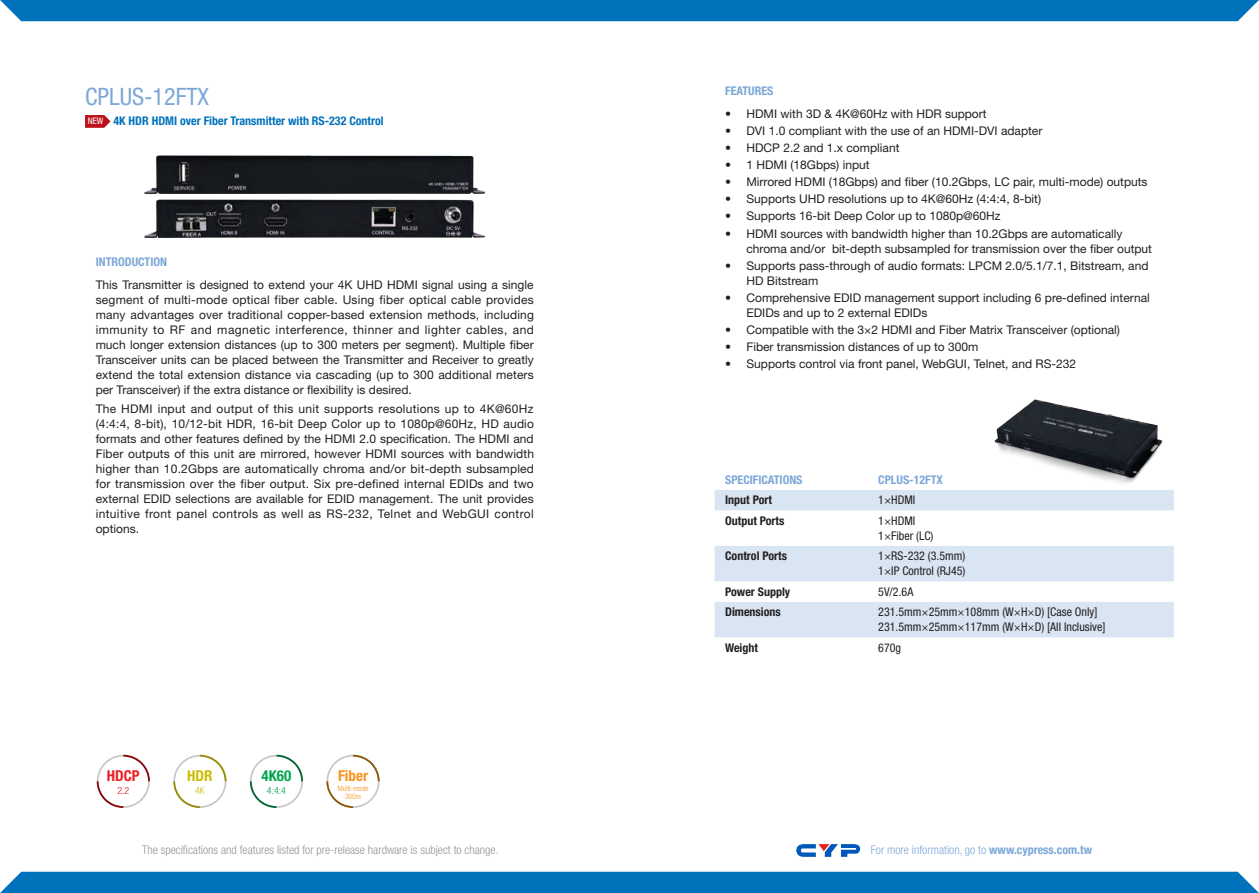
<style>
.page{position:relative;width:1259px;height:893px;background:#fff}
.page>*{position:absolute;margin:0;border:0;box-sizing:border-box;transform-origin:0 0}
.Heading_1_-_Product{font:condensed 24px "Helvetica Neue LT Std";color:#7ca7d8}
.t1{font:700 condensed 15px "Helvetica Neue LT Std";color:#f7931d}
.t2{font:700 condensed 15px "Helvetica Neue LT Std";color:#ee1d23}
.t3{font:700 condensed 15px "Helvetica Neue LT Std";color:#00a54f}
.t4{font:700 condensed 15px "Helvetica Neue LT Std";color:#cbbe01}
.Paragraph_-_Normal{font:12px/15px "Helvetica Neue LT Std";color:#231f20}
.Table_-_2nd_Column{font:condensed 12px "Helvetica Neue LT Std";color:#231f20}
.t5{font:300 condensed 12px "Helvetica Neue LT Std";color:#939598}
.Table_-_1st_Column{font:700 condensed 12px "Helvetica Neue LT Std";color:#231f20}
.Heading_2_-_Product{font:700 condensed 12px "Helvetica Neue LT Std";color:#0072bc}
.t6{font:300 condensed 12px "Helvetica Neue LT Std";color:#7ca7d8}
.Table_-_Header_Row{font:700 condensed 12px "Helvetica Neue LT Std";color:#7ca7d8}
.Paragraph_-_Title{font:700 condensed 12px "Helvetica Neue LT Std";color:#7ca7d8}
.t7{font:300 condensed 10.05px "Helvetica Neue LT Std";color:#00a54f}
.t8{font:300 condensed 10.05px "Helvetica Neue LT Std";color:#ee1d23}
.t9{font:300 condensed 10.05px "Helvetica Neue LT Std";color:#cbbe01}
.t10{font:condensed 9px "Helvetica Neue LT Std";color:#fff}
.t11{font:300 condensed 7.5px/7.5px "Helvetica Neue LT Std";color:#f7931d;text-align:center}
.s1{font-weight:700}
</style>
<div class="page">
<svg style="left:796px;top:844px;width:64px;height:13px"></svg>
<div style="left:0;top:872px;width:1259px;height:21px;background:#0072bc"></div>
<div style="left:0;top:0;width:1259px;height:21px;background:#0072bc"></div>
<svg style="left:714px;top:490px;width:460px;height:147px;fill:#dae5f4"></svg>
<img style="left:994px;top:400px;width:169px;height:84px">
<svg style="left:85px;top:115px;width:26px;height:13px"></svg>
<img style="left:145px;top:156px;width:340px;height:37px">
<img style="left:145px;top:200px;width:340px;height:37px">
<svg style="left:97px;top:755px;width:53px;height:53px"></svg>
<svg style="left:173px;top:755px;width:53px;height:53px"></svg>
<svg style="left:250px;top:755px;width:53px;height:53px"></svg>
<svg style="left:326px;top:755px;width:53px;height:53px"></svg>
<p class="Heading_1_-_Product" style="left:85px;top:83px;width:125px">CPLUS-12FTX</p>
<p class="t10" style="left:88px;top:116px;width:17px">NEW</p>
<p class="Heading_2_-_Product" style="left:113px;top:114px;width:272px">4K HDR HDMI over Fiber Transmitter with RS-232 Control</p>
<p class="Paragraph_-_Title" style="left:96px;top:254px;width:73px">INTRODUCTION</p>
<p class="Paragraph_-_Normal" style="left:96px;top:277px;width:440px;text-align:justify">This Transmitter is designed to extend your 4K UHD HDMI signal using a single segment of multi-mode optical fiber cable. Using fiber optical cable provides many advantages over traditional copper-based extension methods, including immunity to RF and magnetic interference, thinner and lighter cables, and much longer extension distances (up to 300 meters per segment). Multiple fiber Transceiver units can be placed between the Transmitter and Receiver to greatly extend the total extension distance via cascading (up to 300 additional meters per Transceiver) if the extra distance or flexibility is desired.</p>
<p class="Paragraph_-_Normal" style="left:96px;top:401px;width:440px;text-align:justify">The HDMI input and output of this unit supports resolutions up to 4K@60Hz (4:4:4, 8-bit), 10/12-bit HDR, 16-bit Deep Color up to 1080p@60Hz, HD audio formats and other features defined by the HDMI 2.0 specification. The HDMI and Fiber outputs of this unit are mirrored, however HDMI sources with bandwidth higher than 10.2Gbps are automatically chroma and/or bit-depth subsampled for transmission over the fiber output. Six pre-defined internal EDIDs and two external EDID selections are available for EDID management. The unit provides intuitive front panel controls as well as RS-232, Telnet and WebGUI control options.</p>
<p class="t2" style="left:107px;top:767px;width:34px">HDCP</p>
<p class="t8" style="left:117px;top:785px;width:14px">2.2</p>
<p class="t4" style="left:187px;top:767px;width:27px">HDR</p>
<p class="t9" style="left:195px;top:785px;width:11px">4K</p>
<p class="t3" style="left:262px;top:767px;width:31px">4K60</p>
<p class="t7" style="left:267px;top:785px;width:21px">4:4:4</p>
<p class="t1" style="left:338px;top:767px;width:31px">Fiber</p>
<p class="t11" style="left:338px;top:785px;width:32px">Multi-mode<br>300m</p>
<p class="Paragraph_-_Title" style="left:725px;top:83px;width:50px">FEATURES</p>
<p class="Paragraph_-_Normal" style="left:725px;top:106px;width:263px">• HDMI with 3D &amp; 4K@60Hz with HDR support</p>
<p class="Paragraph_-_Normal" style="left:725px;top:123px;width:319px">• DVI 1.0 compliant with the use of an HDMI-DVI adapter</p>
<p class="Paragraph_-_Normal" style="left:725px;top:140px;width:176px">• HDCP 2.2 and 1.x compliant</p>
<p class="Paragraph_-_Normal" style="left:725px;top:157px;width:146px">• 1 HDMI (18Gbps) input</p>
<p class="Paragraph_-_Normal" style="left:725px;top:174px;width:424px">• Mirrored HDMI (18Gbps) and fiber (10.2Gbps, LC pair, multi-mode) outputs</p>
<p class="Paragraph_-_Normal" style="left:725px;top:191px;width:317px">• Supports UHD resolutions up to 4K@60Hz (4:4:4, 8-bit)</p>
<p class="Paragraph_-_Normal" style="left:725px;top:208px;width:277px">• Supports 16-bit Deep Color up to 1080p@60Hz</p>
<p class="Paragraph_-_Normal" style="left:746px;top:226px;width:407px;text-indent:-21px">• HDMI sources with bandwidth higher than 10.2Gbps are automatically chroma and/or bit-depth subsampled for transmission over the fiber output</p>
<p class="Paragraph_-_Normal" style="left:746px;top:258px;width:403px;text-indent:-21px">• Supports pass-through of audio formats: LPCM 2.0/5.1/7.1, Bitstream, and<br>HD Bitstream</p>
<p class="Paragraph_-_Normal" style="left:746px;top:290px;width:405px;text-indent:-21px">• Comprehensive EDID management support including 6 pre-defined internal<br>EDIDs and up to 2 external EDIDs</p>
<p class="Paragraph_-_Normal" style="left:725px;top:322px;width:396px">• Compatible with the 3×2 HDMI and Fiber Matrix Transceiver (optional)</p>
<p class="Paragraph_-_Normal" style="left:725px;top:339px;width:255px">• Fiber transmission distances of up to 300m</p>
<p class="Paragraph_-_Normal" style="left:725px;top:356px;width:352px">• Supports control via front panel, WebGUI, Telnet, and RS-232</p>
<p class="Table_-_Header_Row" style="left:725px;top:472px;width:79px">SPECIFICATIONS</p>
<p class="Table_-_Header_Row" style="left:878px;top:472px;width:66px">CPLUS-12FTX</p>
<p class="Table_-_1st_Column" style="left:725px;top:493px;width:48px">Input Port</p>
<p class="Table_-_2nd_Column" style="left:878px;top:493px;width:38px">1×HDMI</p>
<p class="Table_-_1st_Column" style="left:725px;top:513px;width:61px">Output Ports</p>
<p class="Table_-_2nd_Column" style="left:878px;top:513px;width:38px">1×HDMI</p>
<p class="Table_-_2nd_Column" style="left:878px;top:528px;width:57px">1×Fiber (LC)</p>
<p class="Table_-_1st_Column" style="left:725px;top:549px;width:63px">Control Ports</p>
<p class="Table_-_2nd_Column" style="left:878px;top:549px;width:89px">1×RS-232 (3.5mm)</p>
<p class="Table_-_2nd_Column" style="left:878px;top:564px;width:89px">1×IP Control (RJ45)</p>
<p class="Table_-_1st_Column" style="left:725px;top:584px;width:67px">Power Supply</p>
<p class="Table_-_2nd_Column" style="left:878px;top:584px;width:37px">5V/2.6A</p>
<p class="Table_-_1st_Column" style="left:725px;top:605px;width:57px">Dimensions</p>
<p class="Table_-_2nd_Column" style="left:878px;top:605px;width:221px">231.5mm×25mm×108mm (W×H×D) [Case Only]</p>
<p class="Table_-_2nd_Column" style="left:878px;top:620px;width:229px">231.5mm×25mm×117mm (W×H×D) [All Inclusive]</p>
<p class="Table_-_1st_Column" style="left:725px;top:640px;width:34px">Weight</p>
<p class="Table_-_2nd_Column" style="left:878px;top:640px;width:24px">670g</p>
<p class="t5" style="left:142px;top:843px;width:358px">The specifications and features listed for pre-release hardware is subject to change.</p>
<p class="t6" style="left:870px;top:843px;width:223px">For more information, go to <span class="s1">www.cypress.com.tw</span></p>
</div>
